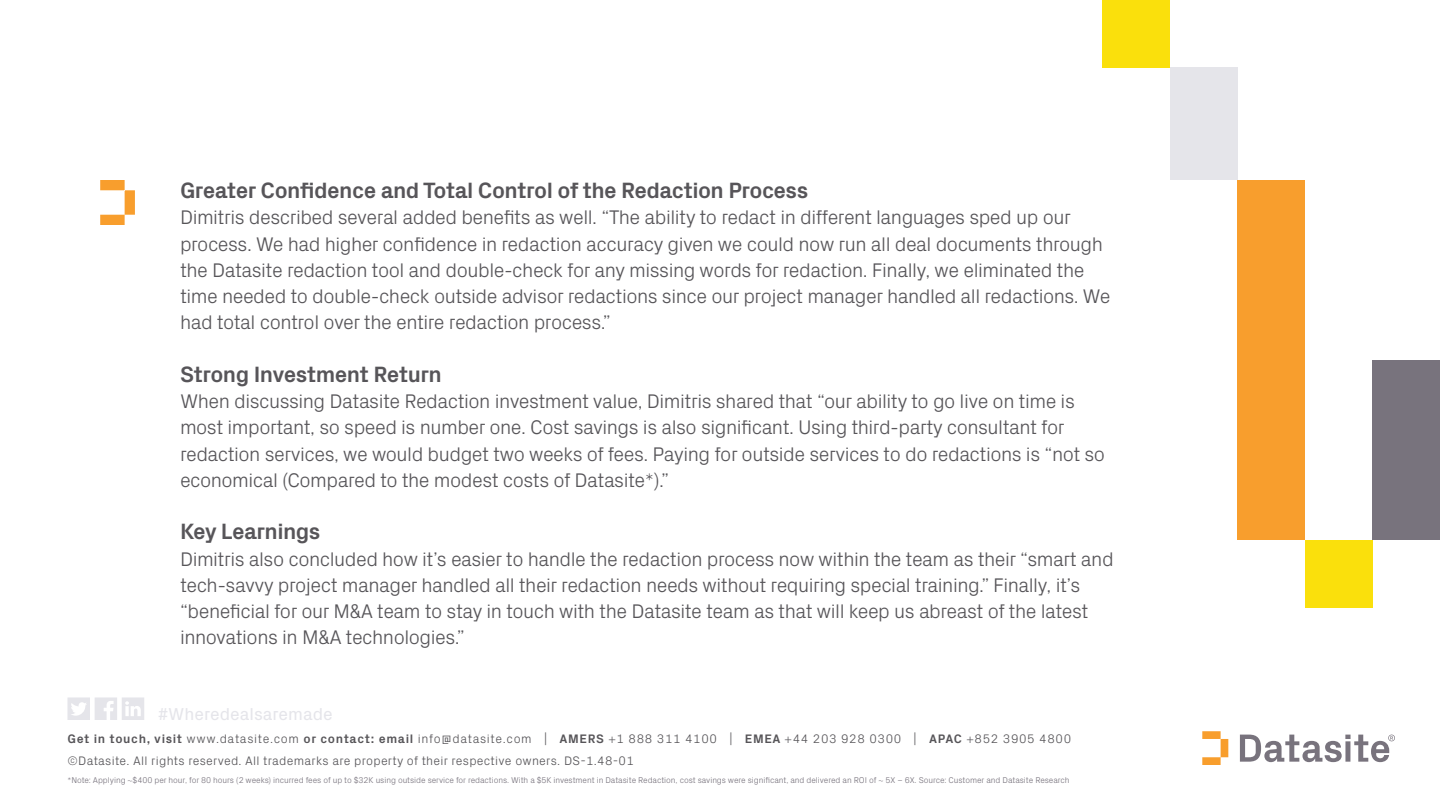
<style>
.page{position:relative;width:1440px;height:810px;background:#fff}
.page>*{position:absolute;margin:0;border:0;box-sizing:border-box;transform-origin:0 0}
.t1{font:700 22.5px "Px Grotesk";letter-spacing:-.025em;color:#575559}
.t2{font:300 20px/26.2px "Px Grotesk";letter-spacing:-.025em;color:#575559}
.t3{font:17.5px "Px Grotesk";color:#e5e5ea}
.t4{font:300 12.5px/21.9px "Px Grotesk";letter-spacing:.02em;color:#575559}
.t5{font:300 8.5px "Px Grotesk";letter-spacing:-.01em;color:#78737d}
.s1{font-weight:700}
</style>
<div class="page">
<svg style="left:68px;top:698px;width:76px;height:22px"></svg>
<svg style="left:1202px;top:731px;width:26px;height:34px"></svg>
<svg style="left:1240px;top:735px;width:155px;height:27px"></svg>
<svg style="left:100px;top:180px;width:35px;height:45px"></svg>
<div style="left:1170px;top:68px;width:68px;height:112px;background:#e5e5ea"></div>
<div style="left:1305px;top:540px;width:67px;height:68px;background:#fae00c"></div>
<div style="left:1102px;top:0;width:68px;height:68px;background:#fae00c"></div>
<div style="left:1238px;top:180px;width:67px;height:360px;background:#f89e2d"></div>
<div style="left:1372px;top:360px;width:68px;height:180px;background:#78737d"></div>
<p class="t1" style="left:180px;top:174px;width:630px">Greater Confidence and Total Control of the Redaction Process</p>
<p class="t2" style="left:180px;top:203px;width:932px">Dimitris described several added benefits as well. “The ability to redact in different languages sped up our process. We had higher confidence in redaction accuracy given we could now run all deal documents through the Datasite redaction tool and double-check for any missing words for redaction. Finally, we eliminated the time needed to double-check outside advisor redactions since our project manager handled all redactions. We had total control over the entire redaction process.”</p>
<p class="t1" style="left:180px;top:358px;width:263px">Strong Investment Return</p>
<p class="t2" style="left:180px;top:386px;width:927px">When discussing Datasite Redaction investment value, Dimitris shared that “our ability to go live on time is most important, so speed is number one. Cost savings is also significant. Using third-party consultant for redaction services, we would budget two weeks of fees. Paying for outside services to do redactions is “not so economical (Compared to the modest costs of Datasite*).”</p>
<p class="t1" style="left:180px;top:515px;width:142px">Key Learnings</p>
<p class="t2" style="left:180px;top:544px;width:935px">Dimitris also concluded how it’s easier to handle the redaction process now within the team as their “smart and tech-savvy project manager handled all their redaction needs without requiring special training.” Finally, it’s “beneficial for our M&amp;A team to stay in touch with the Datasite team as that will keep us abreast of the latest innovations in M&amp;A technologies.”</p>
<p class="t3" style="left:158px;top:701px;width:177px">#Wheredealsaremade</p>
<p class="t4" style="left:68px;top:727px;width:1005px"><span class="s1">Get in touch, visit</span> www.datasite.com <span class="s1">or contact: email</span> info@datasite.com | <span class="s1">AMERS</span> +1 888 311 4100 | <span class="s1">EMEA</span> +44 203 928 0300 | <span class="s1">APAC</span> +852 3905 4800 ©Datasite. All rights reserved. All trademarks are property of their respective owners. DS-1.48-01</p>
<p class="t5" style="left:68px;top:774px;width:1004px">*Note: Applying ~$400 per hour, for 80 hours (2 weeks) incurred fees of up to $32K using outside service for redactions. With a $5K investment in Datasite Redaction, cost savings were significant, and delivered an ROI of ~ 5X – 6X. Source: Customer and Datasite Research</p>
</div>
